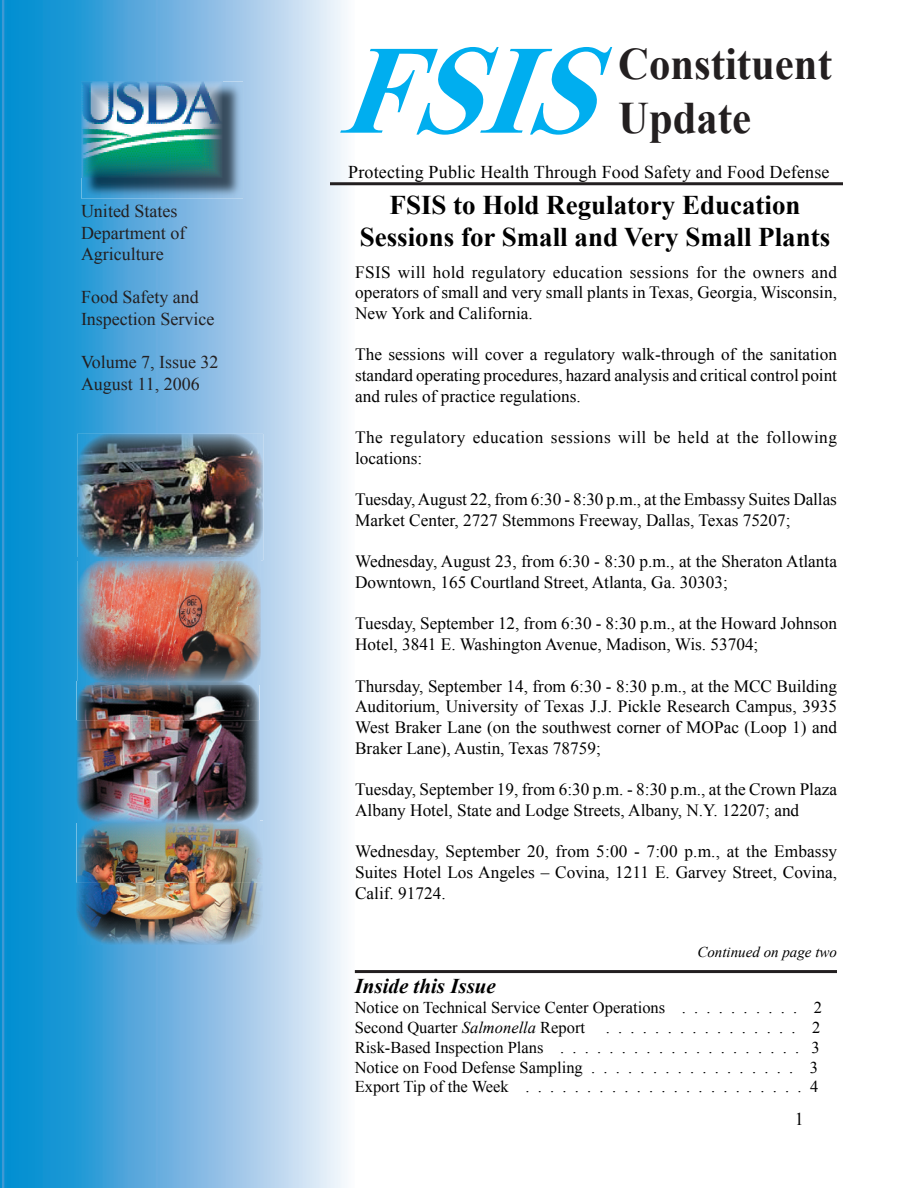
<style>
.page{position:relative;width:918px;height:1188px;background:#fff}
.page>*{position:absolute;margin:0;border:0;box-sizing:border-box;transform-origin:0 0}
.t1{font:italic 700 126.6px "Times New Roman";color:#00aeef;scale:.95 1}
.t2{font:700 45px/54px "Times New Roman";color:#231f20;scale:.95 1}
.t3{font:700 27px/32.4px "Times New Roman";color:#000;text-align:center}
.t4{font:italic 700 21px "Times New Roman";color:#000}
.t5{font:18px/21.6px "Times New Roman";color:#231f20}
.t6{font:18px "Times New Roman";letter-spacing:.01em;color:#000}
.t7{font:17.25px/20.7px "Times New Roman";color:#000;text-align:justify}
.t8{font:17.25px/20.7px "Times New Roman";letter-spacing:.025em;color:#000}
.t9{font:16.5px/19.8px "Times New Roman";color:#000}
.t10{font:italic 15px "Times New Roman";color:#000}
.s1{font-style:italic}
</style>
<div class="page">
<svg style="left:0;top:0;width:355px;height:1188px;background:#77bbe3"></svg>
<hr style="left:355px;top:970px;width:482px;height:3px;background:#231f20">
<hr style="left:330px;top:182px;width:513px;height:3px;background:#231f20">
<img style="left:82px;top:82px;width:161px;height:117px">
<img style="left:82px;top:82px;width:140px;height:96px">
<img style="left:77px;top:434px;width:186px;height:126px">
<img style="left:77px;top:883px;width:186px;height:61px">
<img style="left:77px;top:821px;width:186px;height:62px">
<img style="left:77px;top:720px;width:182px;height:102px">
<img style="left:77px;top:684px;width:182px;height:36px">
<img style="left:77px;top:560px;width:184px;height:124px">
<img style="left:77px;top:558px;width:184px;height:2px">
<img style="left:77px;top:681px;width:182px;height:3px">
<p class="t5" style="left:81px;top:200px;width:106px">United States<br>Department of<br>Agriculture</p>
<p class="t5" style="left:81px;top:286px;width:135px">Food Safety and<br>Inspection Service</p>
<p class="t5" style="left:81px;top:351px;width:139px">Volume 7, Issue 32<br>August 11, 2006</p>
<h1 class="t1" style="left:337px;top:3px;width:333px">FSIS</h1>
<h2 class="t2" style="left:618px;top:36px;width:227px">Constituent<br>Update</h2>
<p class="t6" style="left:348px;top:160px;width:483px">Protecting Public Health Through Food Safety and Food Defense</p>
<h3 class="t3" style="left:360px;top:188px;width:472px">FSIS to Hold Regulatory Education<br>Sessions for Small and Very Small Plants</h3>
<p class="t7" style="left:355px;top:261px;width:484px">FSIS will hold regulatory education sessions for the owners and operators of small and very small plants in Texas, Georgia, Wisconsin, New York and California.</p>
<p class="t7" style="left:355px;top:344px;width:483px">The sessions will cover a regulatory walk-through of the sanitation standard operating procedures, hazard analysis and critical control point and rules of practice regulations.</p>
<p class="t8" style="left:355px;top:427px;width:483px">The regulatory education sessions will be held at the following locations:</p>
<p class="t7" style="left:355px;top:489px;width:483px">Tuesday, August 22, from 6:30 - 8:30 p.m., at the Embassy Suites Dallas<br>Market Center, 2727 Stemmons Freeway, Dallas, Texas 75207;</p>
<p class="t7" style="left:355px;top:551px;width:483px">Wednesday, August 23, from 6:30 - 8:30 p.m., at the Sheraton Atlanta<br>Downtown, 165 Courtland Street, Atlanta, Ga. 30303;</p>
<p class="t7" style="left:355px;top:613px;width:483px">Tuesday, September 12, from 6:30 - 8:30 p.m., at the Howard Johnson<br>Hotel, 3841 E. Washington Avenue, Madison, Wis. 53704;</p>
<p class="t7" style="left:355px;top:675px;width:483px">Thursday, September 14, from 6:30 - 8:30 p.m., at the MCC Building Auditorium, University of Texas J.J. Pickle Research Campus, 3935<br>West Braker Lane (on the southwest corner of MOPac (Loop 1) and Braker Lane), Austin, Texas 78759;</p>
<p class="t7" style="left:355px;top:779px;width:483px">Tuesday, September 19, from 6:30 p.m. - 8:30 p.m., at the Crown Plaza<br>Albany Hotel, State and Lodge Streets, Albany, N.Y. 12207; and</p>
<p class="t7" style="left:355px;top:841px;width:484px">Wednesday, September 20, from 5:00 - 7:00 p.m., at the Embassy Suites Hotel Los Angeles – Covina, 1211 E. Garvey Street, Covina, Calif. 91724.</p>
<p class="t10" style="left:697px;top:942px;width:141px">Continued on page two</p>
<p class="t4" style="left:355px;top:972px;width:143px">Inside this Issue</p>
<p class="t9" style="left:355px;top:998px;width:469px">Notice on Technical Service Center Operations . . . . . . . . . . 2<br>Second Quarter <span class="s1">Salmonella</span> Report . . . . . . . . . . . . . . . . 2<br>Risk-Based Inspection Plans . . . . . . . . . . . . . . . . . . . . 3<br>Notice on Food Defense Sampling . . . . . . . . . . . . . . . . . 3<br>Export Tip of the Week . . . . . . . . . . . . . . . . . . . . . . . 4</p>
<p class="t6" style="left:795px;top:1107px;width:10px">1</p>
</div>
